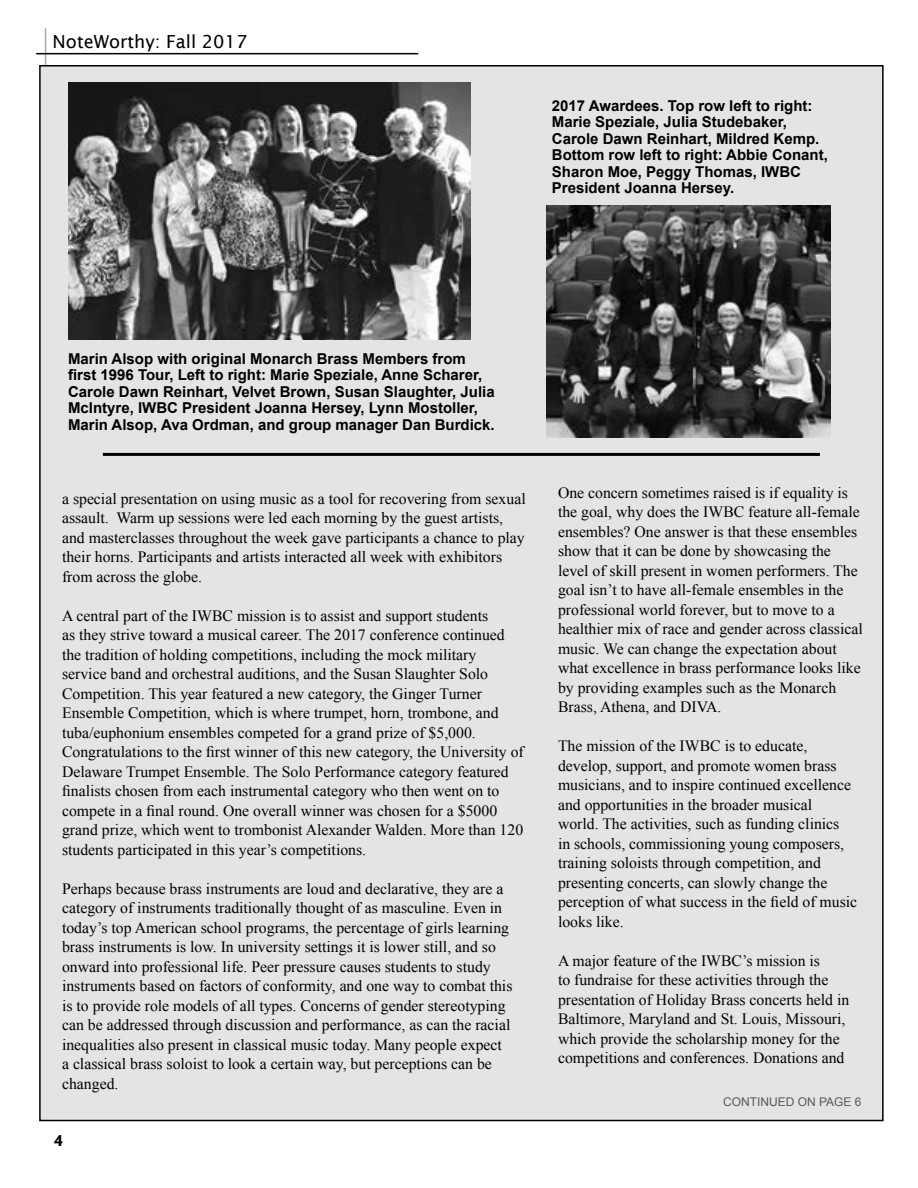
<style>
.page{position:relative;width:918px;height:1188px;background:#fff}
.page>*{position:absolute;margin:0;border:0;box-sizing:border-box;transform-origin:0 0}
.t1{font:18px "Lucida Sans";color:#000}
.t2{font:15.75px/19.5px "Times New Roman";color:#000}
.t3{font:700 15px/16.5px "Arial";color:#000}
.t4{font:700 15px "Nobel";color:#000}
.t5{font:12px "Arial";color:#58595b}
</style>
<div class="page">
<hr style="left:45px;top:28px;width:1px;height:38px;background:#a7a9ac">
<hr style="left:36px;top:53px;width:382px;height:1px;background:#000">
<div style="left:40px;top:66px;width:843px;height:1055px;background:#e3e4e5"></div>
<img style="left:68px;top:82px;width:402px;height:258px">
<img style="left:546px;top:206px;width:284px;height:232px">
<hr style="left:103px;top:453px;width:717px;height:3px;background:#000">
<p class="t1" style="left:53px;top:31px;width:196px">NoteWorthy: Fall 2017</p>
<p class="t3" style="left:552px;top:98px;width:278px">2017 Awardees. Top row left to right:<br>Marie Speziale, Julia Studebaker, Carole Dawn Reinhart, Mildred Kemp.<br>Bottom row left to right: Abbie Conant, Sharon Moe, Peggy Thomas, IWBC President Joanna Hersey.</p>
<p class="t3" style="left:68px;top:351px;width:428px">Marin Alsop with original Monarch Brass Members from first 1996 Tour, Left to right: Marie Speziale, Anne Scharer, Carole Dawn Reinhart, Velvet Brown, Susan Slaughter, Julia McIntyre, IWBC President Joanna Hersey, Lynn Mostoller, Marin Alsop, Ava Ordman, and group manager Dan Burdick.</p>
<p class="t2" style="left:62px;top:488px;width:465px">a special presentation on using music as a tool for recovering from sexual assault. Warm up sessions were led each morning by the guest artists, and masterclasses throughout the week gave participants a chance to play their horns. Participants and artists interacted all week with exhibitors from across the globe.</p>
<p class="t2" style="left:62px;top:605px;width:463px">A central part of the IWBC mission is to assist and support students<br>as they strive toward a musical career. The 2017 conference continued the tradition of holding competitions, including the mock military service band and orchestral auditions, and the Susan Slaughter Solo Competition. This year featured a new category, the Ginger Turner Ensemble Competition, which is where trumpet, horn, trombone, and tuba/euphonium ensembles competed for a grand prize of $5,000.<br>Congratulations to the first winner of this new category, the University of Delaware Trumpet Ensemble. The Solo Performance category featured finalists chosen from each instrumental category who then went on to compete in a final round. One overall winner was chosen for a $5000 grand prize, which went to trombonist Alexander Walden. More than 120 students participated in this year’s competitions.</p>
<p class="t2" style="left:62px;top:878px;width:452px">Perhaps because brass instruments are loud and declarative, they are a category of instruments traditionally thought of as masculine. Even in today’s top American school programs, the percentage of girls learning brass instruments is low. In university settings it is lower still, and so onward into professional life. Peer pressure causes students to study instruments based on factors of conformity, and one way to combat this is to provide role models of all types. Concerns of gender stereotyping can be addressed through discussion and performance, as can the racial inequalities also present in classical music today. Many people expect a classical brass soloist to look a certain way, but perceptions can be changed.</p>
<p class="t4" style="left:54px;top:1132px;width:10px">4</p>
<p class="t2" style="left:558px;top:482px;width:306px">One concern sometimes raised is if equality is the goal, why does the IWBC feature all-female ensembles? One answer is that these ensembles show that it can be done by showcasing the level of skill present in women performers. The goal isn’t to have all-female ensembles in the professional world forever, but to move to a healthier mix of race and gender across classical music. We can change the expectation about what excellence in brass performance looks like by providing examples such as the Monarch Brass, Athena, and DIVA.</p>
<p class="t2" style="left:558px;top:736px;width:301px">The mission of the IWBC is to educate, develop, support, and promote women brass musicians, and to inspire continued excellence and opportunities in the broader musical<br>world. The activities, such as funding clinics<br>in schools, commissioning young composers, training soloists through competition, and presenting concerts, can slowly change the perception of what success in the field of music looks like.</p>
<p class="t2" style="left:558px;top:950px;width:293px">A major feature of the IWBC’s mission is<br>to fundraise for these activities through the presentation of Holiday Brass concerts held in Baltimore, Maryland and St. Louis, Missouri, which provide the scholarship money for the competitions and conferences. Donations and</p>
<p class="t5" style="left:723px;top:1094px;width:140px">CONTINUED ON PAGE 6</p>
</div>
